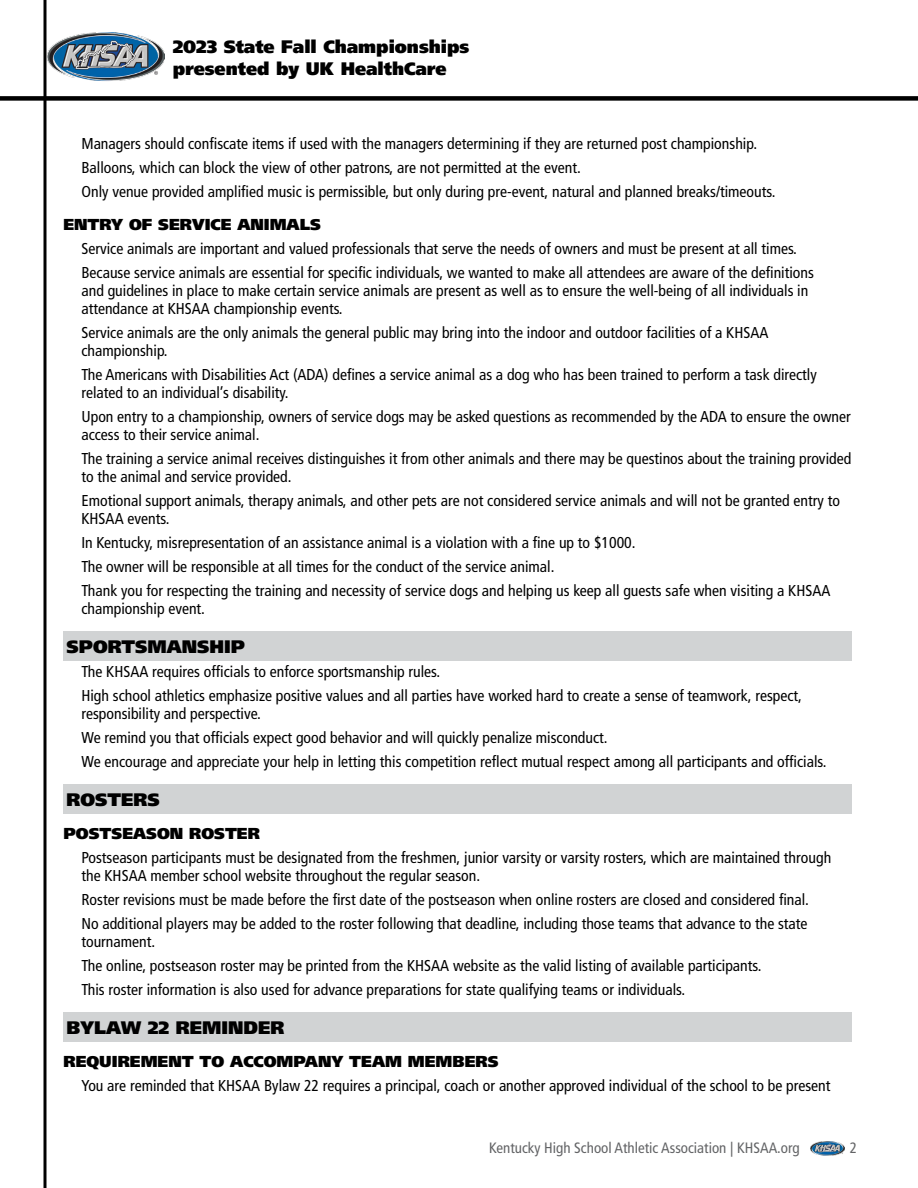
<style>
.page{position:relative;width:918px;height:1188px;background:#fff}
.page>*{position:absolute;margin:0;border:0;box-sizing:border-box;transform-origin:0 0}
.t1{font:900 18px/21.6px "Frutiger LT";color:#000}
.t2{font:condensed 15.75px/24px "Frutiger LT";color:#000}
.t3{font:900 15.75px "Frutiger LT";color:#000}
.t4{font:condensed 15px "Frutiger LT";color:#636466}
</style>
<div class="page">
<div style="left:0;top:96px;width:918px;height:5px;background:#000"></div>
<hr style="left:44px;top:0;width:2px;height:1188px;background:#000">
<img style="left:811px;top:1142px;width:33px;height:14px">
<img style="left:48px;top:33px;width:116px;height:48px">
<div style="left:63px;top:632px;width:789px;height:29px;background:#d1d3d4"></div>
<div style="left:63px;top:785px;width:789px;height:29px;background:#d1d3d4"></div>
<div style="left:63px;top:1013px;width:789px;height:29px;background:#d1d3d4"></div>
<p class="t1" style="left:173px;top:36px;width:298px">2023 State Fall Championships presented by UK HealthCare</p>
<p class="t2" style="left:81px;top:131px;width:696px">Managers should confiscate items if used with the managers determining if they are returned post championship.<br>Balloons, which can block the view of other patrons, are not permitted at the event.<br>Only venue provided amplified music is permissible, but only during pre-event, natural and planned breaks/timeouts.</p>
<p class="t3" style="left:63px;top:214px;width:259px">ENTRY OF SERVICE ANIMALS</p>
<p class="t2" style="left:81px;top:236px;width:734px">Service animals are important and valued professionals that serve the needs of owners and must be present at all times.<br>Because service animals are essential for specific individuals, we wanted to make all attendees are aware of the definitions</p>
<p class="t2" style="left:81px;top:281px;width:728px;line-height:18px">and guidelines in place to make certain service animals are present as well as to ensure the well-being of all individuals in attendance at KHSAA championship events.</p>
<p class="t2" style="left:81px;top:323px;width:689px;line-height:18px">Service animals are the only animals the general public may bring into the indoor and outdoor facilities of a KHSAA championship.</p>
<p class="t2" style="left:81px;top:365px;width:737px;line-height:18px">The Americans with Disabilities Act (ADA) defines a service animal as a dog who has been trained to perform a task directly related to an individual’s disability.</p>
<p class="t2" style="left:81px;top:407px;width:771px;line-height:18px">Upon entry to a championship, owners of service dogs may be asked questions as recommended by the ADA to ensure the owner access to their service animal.</p>
<p class="t2" style="left:81px;top:449px;width:771px;line-height:18px">The training a service animal receives distinguishes it from other animals and there may be questinos about the training provided to the animal and service provided.</p>
<p class="t2" style="left:81px;top:491px;width:760px;line-height:18px">Emotional support animals, therapy animals, and other pets are not considered service animals and will not be granted entry to<br>KHSAA events.</p>
<p class="t2" style="left:81px;top:530px;width:751px">In Kentucky, misrepresentation of an assistance animal is a violation with a fine up to $1000.<br>The owner will be responsible at all times for the conduct of the service animal.<br>Thank you for respecting the training and necessity of service dogs and helping us keep all guests safe when visiting a KHSAA</p>
<p class="t2" style="left:81px;top:596px;width:125px">championship event.</p>
<p class="t1" style="left:66px;top:635px;width:180px">SPORTSMANSHIP</p>
<p class="t2" style="left:81px;top:659px;width:722px">The KHSAA requires officials to enforce sportsmanship rules.<br>High school athletics emphasize positive values and all parties have worked hard to create a sense of teamwork, respect,</p>
<p class="t2" style="left:81px;top:701px;width:747px">responsibility and perspective.<br>We remind you that officials expect good behavior and will quickly penalize misconduct.<br>We encourage and appreciate your help in letting this competition reflect mutual respect among all participants and officials.</p>
<p class="t1" style="left:66px;top:788px;width:95px">ROSTERS</p>
<p class="t3" style="left:63px;top:823px;width:198px">POSTSEASON ROSTER</p>
<p class="t2" style="left:81px;top:848px;width:751px;line-height:18px">Postseason participants must be designated from the freshmen, junior varsity or varsity rosters, which are maintained through the KHSAA member school website throughout the regular season.</p>
<p class="t2" style="left:81px;top:887px;width:729px">Roster revisions must be made before the first date of the postseason when online rosters are closed and considered final.<br>No additional players may be added to the roster following that deadline, including those teams that advance to the state</p>
<p class="t2" style="left:81px;top:929px;width:682px">tournament.<br>The online, postseason roster may be printed from the KHSAA website as the valid listing of available participants.<br>This roster information is also used for advance preparations for state qualifying teams or individuals.</p>
<p class="t1" style="left:66px;top:1016px;width:220px">BYLAW 22 REMINDER</p>
<p class="t3" style="left:63px;top:1051px;width:437px">REQUIREMENT TO ACCOMPANY TEAM MEMBERS</p>
<p class="t2" style="left:81px;top:1073px;width:751px">You are reminded that KHSAA Bylaw 22 requires a principal, coach or another approved individual of the school to be present</p>
<p class="t4" style="left:489px;top:1139px;width:312px">Kentucky High School Athletic Association | KHSAA.org</p>
<p class="t4" style="left:850px;top:1139px;width:9px">2</p>
</div>
